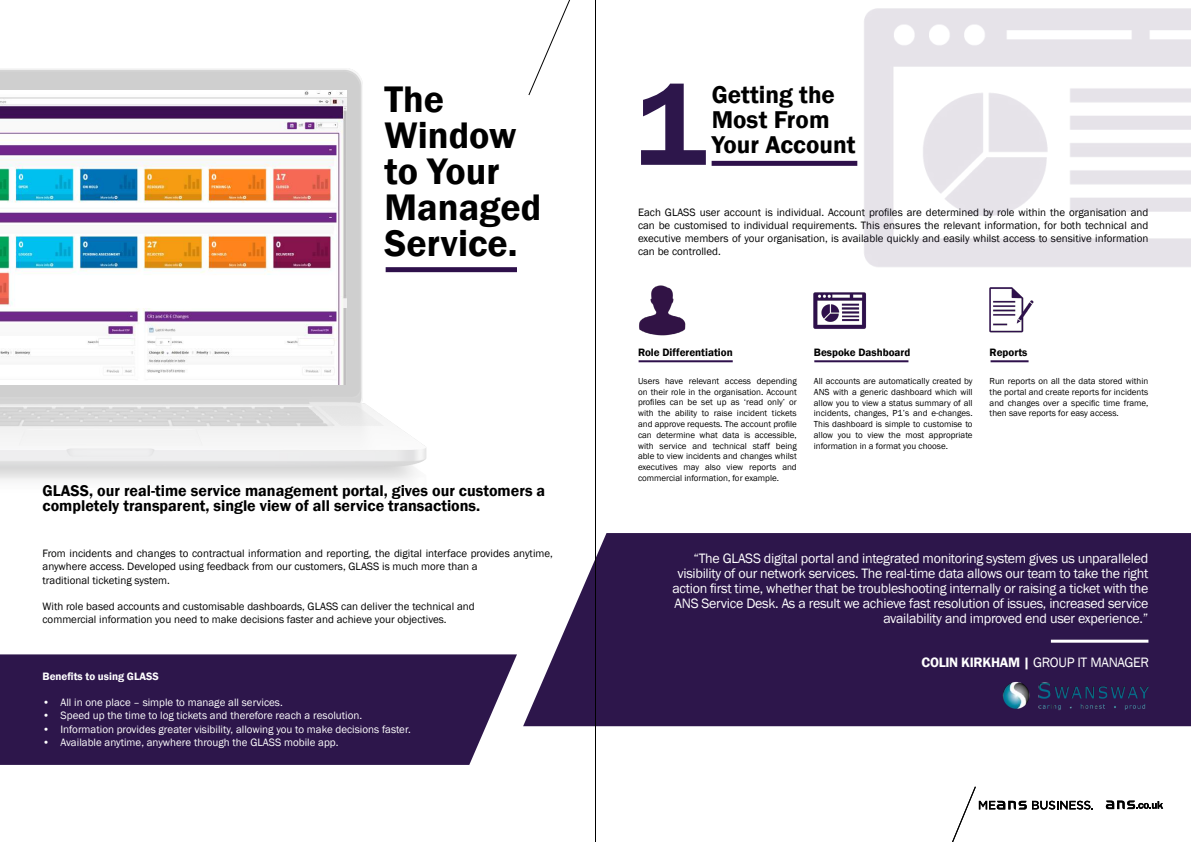
<style>
.page{position:relative;width:1191px;height:842px;background:#fff}
.page>*{position:absolute;margin:0;border:0;box-sizing:border-box;transform-origin:0 0}
.t1{font:600 120px "Franklin Gothic";color:#2d164b}
.t2{font:600 38px/36px "Franklin Gothic";color:#000}
.t3{font:600 25px/25px "Franklin Gothic";color:#000}
.t4{font:600 16px/15px "Franklin Gothic";color:#000}
.t5{font:14px/15px "Franklin Gothic";letter-spacing:-.02em;color:#fff;text-align:right}
.t6{font:11px/13.2px "Franklin Gothic";color:#000}
.t7{font:11px "Franklin Gothic";color:#fff}
.t8{font:600 11px "Franklin Gothic";color:#000}
.t9{font:600 11px "Franklin Gothic";color:#fff}
.t10{font:9px/10.8px "Franklin Gothic";color:#000;text-align:justify}
.s1{font-weight:600}
</style>
<div class="page">
<div style="left:0;top:654px;width:517px;height:111px;background:#2d164b"></div>
<img style="left:0;top:68px;width:426px;height:413px">
<img style="left:0;top:91px;width:346px;height:217px">
<img style="left:0;top:308px;width:346px;height:76px">
<div style="left:310px;top:110px;width:29px;height:6px;background:#3d1053"></div>
<img style="left:840px;top:8px;width:351px;height:259px">
<svg style="left:1032px;top:801px;width:61px;height:8px"></svg>
<svg style="left:1105px;top:801px;width:58px;height:8px"></svg>
<svg style="left:952px;top:786px;width:74px;height:56px"></svg>
<div style="left:386px;top:267px;width:131px;height:5px;background:#2e104b"></div>
<svg style="left:528px;top:0;width:42px;height:96px"></svg>
<img style="left:989px;top:287px;width:44px;height:46px">
<div style="left:711px;top:161px;width:146px;height:5px;background:#2e104b"></div>
<hr style="left:638px;top:360px;width:94px;height:2px;background:#2e104b">
<hr style="left:814px;top:360px;width:94px;height:2px;background:#2e104b">
<hr style="left:990px;top:360px;width:38px;height:2px;background:#2e104b">
<img style="left:639px;top:285px;width:47px;height:51px">
<img style="left:813px;top:292px;width:54px;height:37px">
<svg style="left:523px;top:533px;width:668px;height:193px;background:#3a2556"></svg>
<hr style="left:1050px;top:640px;width:98px;height:3px;background:#fff">
<img style="left:1001px;top:680px;width:147px;height:35px">
<hr style="left:595px;top:0;width:1px;height:842px;background:#000">
<h2 class="t2" style="left:384px;top:82px;width:158px">The<br>Window to Your<br>Managed<br>Service.</h2>
<h1 class="t1" style="left:636px;top:51px;width:72px">1</h1>
<h3 class="t3" style="left:711px;top:83px;width:145px">Getting the<br>Most From<br>Your Account</h3>
<p class="t6" style="left:638px;top:206px;width:512px;text-align:justify">Each GLASS user account is individual. Account profiles are determined by role within the organisation and can be customised to individual requirements. This ensures the relevant information, for both technical and executive members of your organisation, is available quickly and easily whilst access to sensitive information can be controlled.</p>
<h3 class="t4" style="left:43px;top:484px;width:504px">GLASS, our real-time service management portal, gives our customers a completely transparent, single view of all service transactions.</h3>
<p class="t6" style="left:43px;top:547px;width:512px">From incidents and changes to contractual information and reporting, the digital interface provides anytime, anywhere access. Developed using feedback from our customers, GLASS is much more than a<br>traditional ticketing system.</p>
<p class="t6" style="left:43px;top:600px;width:434px">With role based accounts and customisable dashboards, GLASS can deliver the technical and commercial information you need to make decisions faster and achieve your objectives.</p>
<p class="t9" style="left:43px;top:669px;width:118px">Benefits to using GLASS</p>
<p class="t7" style="left:43px;top:696px;width:242px">• All in one place – simple to manage all services.</p>
<p class="t7" style="left:43px;top:709px;width:321px">• Speed up the time to log tickets and therefore reach a resolution.</p>
<p class="t7" style="left:43px;top:722px;width:370px">• Information provides greater visibility, allowing you to make decisions faster.</p>
<p class="t7" style="left:43px;top:735px;width:297px">• Available anytime, anywhere through the GLASS mobile app.</p>
<p class="t8" style="left:638px;top:345px;width:96px">Role Differentiation</p>
<p class="t10" style="left:638px;top:375px;width:160px">Users have relevant access depending on their role in the organisation. Account profiles can be set up as ‘read only’ or with the ability to raise incident tickets and approve requests. The account profile can determine what data is accessible, with service and technical staff being able to view incidents and changes whilst executives may also view reports and commercial information, for example.</p>
<p class="t8" style="left:814px;top:345px;width:98px">Bespoke Dashboard</p>
<p class="t10" style="left:814px;top:376px;width:160px">All accounts are automatically created by ANS with a generic dashboard which will allow you to view a status summary of all incidents, changes, P1’s and e-changes.<br>This dashboard is simple to customise to allow you to view the most appropriate information in a format you choose.</p>
<p class="t8" style="left:989px;top:345px;width:39px">Reports</p>
<p class="t10" style="left:989px;top:376px;width:160px">Run reports on all the data stored within the portal and create reports for incidents and changes over a specific time frame, then save reports for easy access.</p>
<p class="t5" style="left:672px;top:551px;width:477px">“The GLASS digital portal and integrated monitoring system gives us unparalleled visibility of our network services. The real-time data allows our team to take the right action first time, whether that be troubleshooting internally or raising a ticket with the ANS Service Desk. As a result we achieve fast resolution of issues, increased service availability and improved end user experience.”</p>
<h3 class="t5" style="left:921px;top:655px;width:229px"><span class="s1">COLIN KIRKHAM |</span> GROUP IT MANAGER</h3>
</div>
